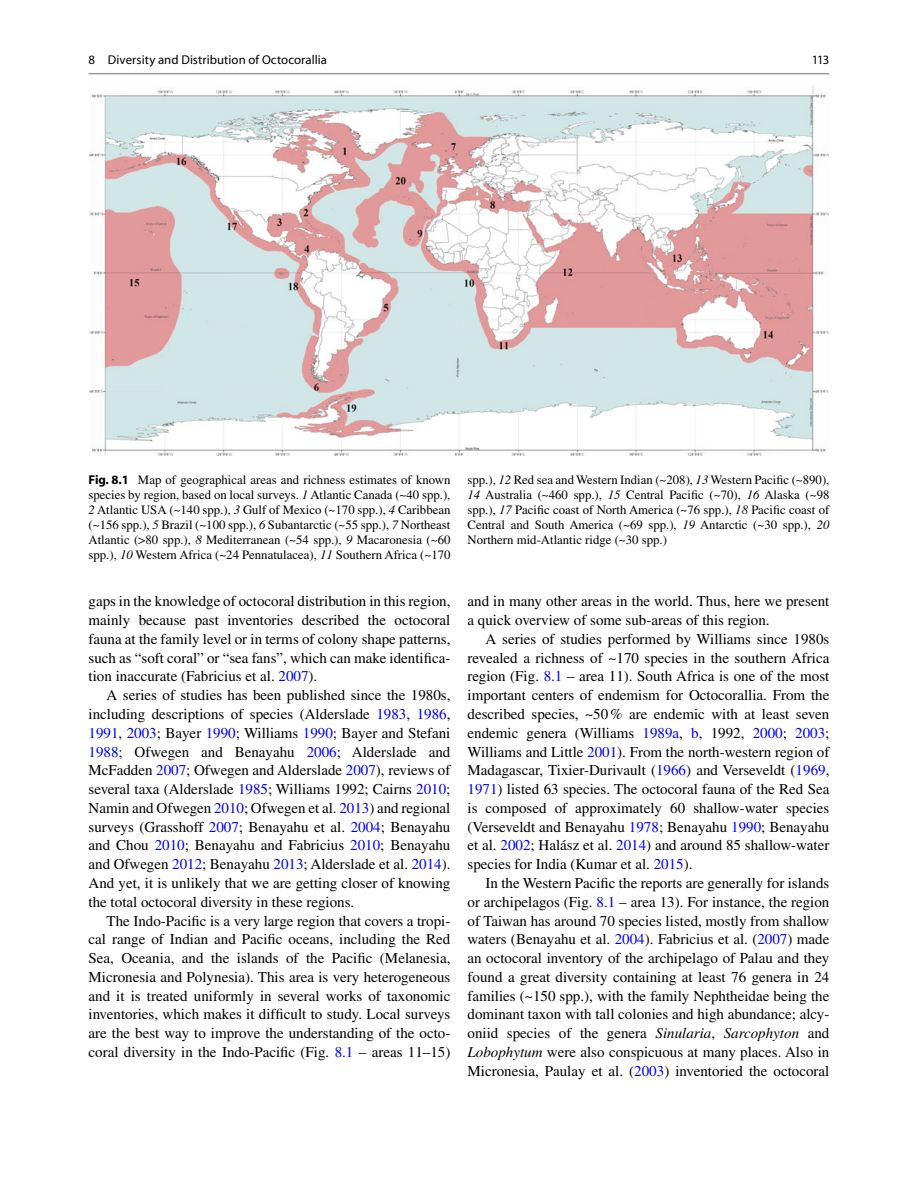
<style>
.page{position:relative;width:918px;height:1188px;background:#fff}
.page>*{position:absolute;margin:0;border:0;box-sizing:border-box;transform-origin:0 0}
.t1{font:15px/18.8px "Times";color:#000;text-align:justify}
.t2{font:12.75px/15px "Times";color:#000;text-align:justify}
.t3{font:12.75px "Myriad";letter-spacing:.005em;color:#000}
.s1{font-family:"Myriad";font-weight:700}
.s2{font-style:italic}
.s3{color:#0000fa}
</style>
<div class="page">
<img style="left:89px;top:87px;width:740px;height:369px">
<hr style="left:89px;top:73px;width:740px;height:1px;background:#9c9c9c">
<p class="t3" style="left:89px;top:55px;width:240px">8 Diversity and Distribution of Octocorallia</p>
<p class="t3" style="left:812px;top:55px;width:19px">113</p>
<p class="t2" style="left:89px;top:473px;width:363px"><span class="s1">Fig. 8.1</span> Map of geographical areas and richness estimates of known species by region, based on local surveys. <span class="s2">1</span> Atlantic Canada (~40 spp.), <span class="s2">2</span> Atlantic USA (~140 spp.), <span class="s2">3</span> Gulf of Mexico (~170 spp.), <span class="s2">4</span> Caribbean (~156 spp.), <span class="s2">5</span> Brazil (~100 spp.), <span class="s2">6</span> Subantarctic (~55 spp.), <span class="s2">7</span> Northeast Atlantic (&gt;80 spp.), <span class="s2">8</span> Mediterranean (~54 spp.), <span class="s2">9</span> Macaronesia (~60 spp.), <span class="s2">10</span> Western Africa (~24 Pennatulacea ), <span class="s2">11</span> Southern Africa (~170</p>
<p class="t2" style="left:468px;top:474px;width:363px">spp.), <span class="s2">12</span> Red sea and Western Indian (~208), <span class="s2">13</span> Western Pacific (~890), <span class="s2">14</span> Australia (~460 spp.), <span class="s2">15</span> Central Pacific (~70), <span class="s2">16</span> Alaska (~98 spp.), <span class="s2">17</span> Pacific coast of North America (~76 spp.), <span class="s2">18</span> Pacific coast of Central and South America (~69 spp.), <span class="s2">19</span> Antarctic (~30 spp.), <span class="s2">20<br></span>Northern mid-Atlantic ridge (~30 spp.)</p>
<p class="t1" style="left:89px;top:593px;width:363px">gaps in the knowledge of octocoral distribution in this region, mainly because past inventories described the octocoral fauna at the family level or in terms of colony shape patterns, such as “ soft coral” or “sea fans”, which can make identifica&shy;tion inaccurate (Fabricius et al. <span class="s3">2007</span> ).</p>
<p class="t1" style="left:89px;top:687px;width:363px;text-indent:18px">A series of studies has been published since the 1980s, including descriptions of species (Alderslade <span class="s3">1983</span> , <span class="s3">1986</span> , <span class="s3">1991</span> , <span class="s3">2003</span> ; Bayer <span class="s3">1990</span> ; Williams <span class="s3">1990</span> ; Bayer and Stefani <span class="s3">1988</span> ; Ofwegen and Benayahu <span class="s3">2006</span> ; Alderslade and McFadden <span class="s3">2007</span> ; Ofwegen and Alderslade <span class="s3">2007</span> ), reviews of several taxa (Alderslade <span class="s3">1985</span> ; Williams 1992; Cairns <span class="s3">2010</span> ; Namin and Ofwegen <span class="s3">2010</span> ; Ofwegen et al. <span class="s3">2013</span> ) and regional surveys (Grasshoff <span class="s3">2007</span> ; Benayahu et al. <span class="s3">2004</span> ; Benayahu and Chou <span class="s3">2010</span> ; Benayahu and Fabricius <span class="s3">2010</span> ; Benayahu and Ofwegen <span class="s3">2012</span> ; Benayahu <span class="s3">2013</span> ; Alderslade et al. <span class="s3">2014</span> ).<br>And yet, it is unlikely that we are getting closer of knowing the total octocoral diversity in these regions.</p>
<p class="t1" style="left:89px;top:913px;width:363px;text-indent:18px">The Indo-Pacific is a very large region that covers a tropi&shy;cal range of Indian and Pacific oceans, including the Red Sea, Oceania, and the islands of the Pacific (Melanesia, Micronesia and Polynesia). This area is very heterogeneous and it is treated uniformly in several works of taxonomic inventories, which makes it difficult to study. Local surveys are the best way to improve the understanding of the octo&shy;coral diversity in the Indo-Pacific (Fig. <span class="s3">8.1</span> – areas 11–15)</p>
<p class="t1" style="left:468px;top:593px;width:363px">and in many other areas in the world. Thus, here we present a quick overview of some sub-areas of this region.</p>
<p class="t1" style="left:468px;top:631px;width:363px;text-indent:18px">A series of studies performed by Williams since 1980s revealed a richness of ~170 species in the southern Africa region (Fig. <span class="s3">8.1</span> – area 11). South Africa is one of the most important centers of endemism for Octocorallia . From the described species, ~50 % are endemic with at least seven endemic genera (Williams <span class="s3">1989a</span> , <span class="s3">b</span> , 1992, <span class="s3">2000</span> ; <span class="s3">2003</span> ; Williams and Little <span class="s3">2001</span> ). From the north-western region of Madagascar, Tixier-Durivault ( <span class="s3">1966</span> ) and Verseveldt ( <span class="s3">1969</span> , <span class="s3">1971</span> ) listed 63 species. The octocoral fauna of the Red Sea is composed of approximately 60 shallow-water species (Verseveldt and Benayahu <span class="s3">1978</span> ; Benayahu <span class="s3">1990</span> ; Benayahu et al. <span class="s3">2002</span> ; Halász et al. <span class="s3">2014</span> ) and around 85 shallow-water species for India (Kumar et al. <span class="s3">2015</span> ).</p>
<p class="t1" style="left:468px;top:875px;width:363px;text-indent:18px">In the Western Pacific the reports are generally for islands or archipelagos (Fig. <span class="s3">8.1</span> – area 13). For instance, the region of Taiwan has around 70 species listed, mostly from shallow waters (Benayahu et al. <span class="s3">2004</span> ). Fabricius et al. ( <span class="s3">2007</span> ) made an octocoral inventory of the archipelago of Palau and they found a great diversity containing at least 76 genera in 24 families (~150 spp.), with the family Nephtheidae being the dominant taxon with tall colonies and high abundance; alcy&shy;oniid species of the genera <span class="s2">Sinularia</span> , <span class="s2">Sarcophyton</span> and <span class="s2">Lobophytum</span> were also conspicuous at many places. Also in Micronesia, Paulay et al. ( <span class="s3">2003</span> ) inventoried the octocoral</p>
</div>
